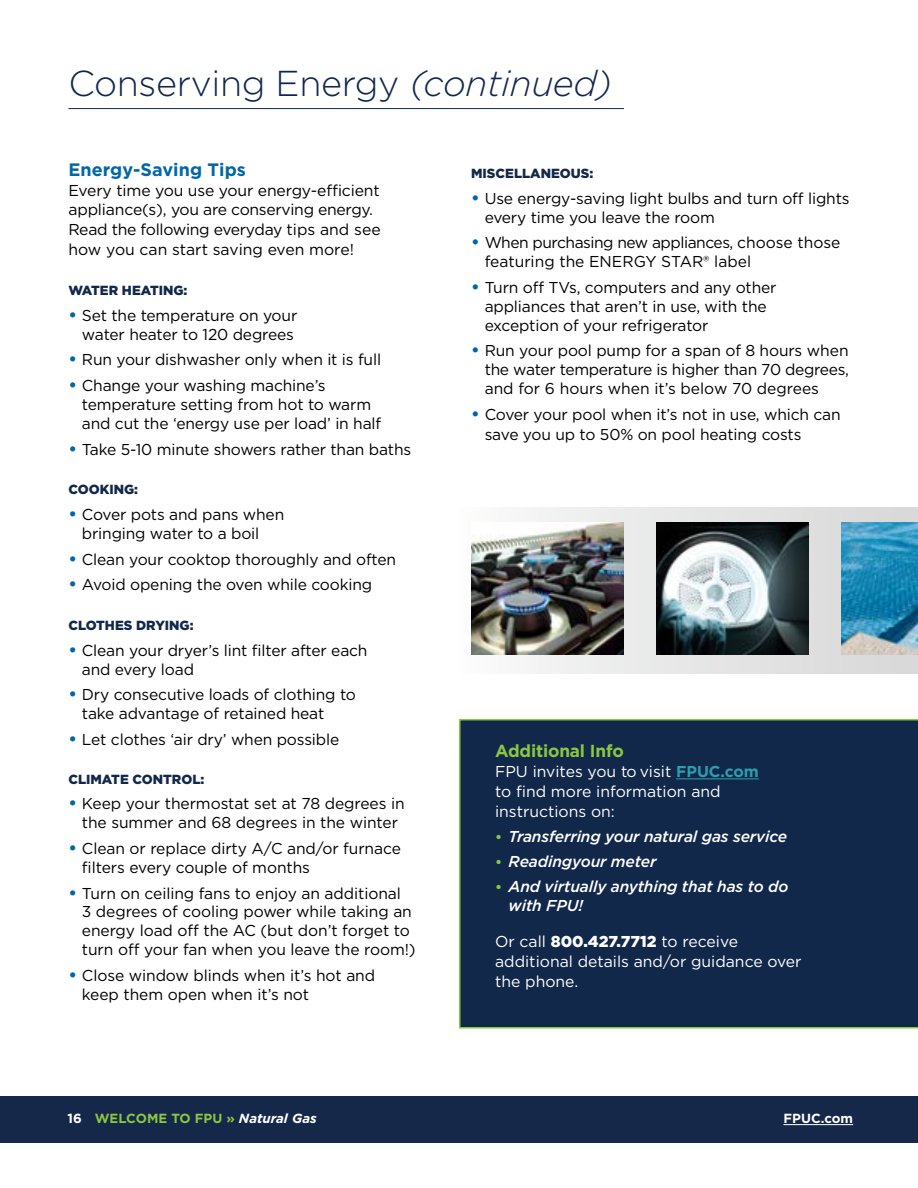
<style>
.page{position:relative;width:918px;height:1188px;background:#fff}
.page>*{position:absolute;margin:0;border:0;box-sizing:border-box;transform-origin:0 0}
.t1{font:300 36px "Gotham";letter-spacing:-.01em;color:#12284b}
.t2{font:700 18px "Gotham";letter-spacing:.005em;color:#0067a6}
.t3{font:700 17.4px "Gotham";letter-spacing:-.01em;color:#8dc63f}
.t4{font:15.75px/18.9px "Gotham";letter-spacing:-.01em;color:#000}
.t5{font:15.75px/20px "Gotham";color:#fff}
.t6{font:italic 500 15.75px/18.3px "Gotham";letter-spacing:-.01em;color:#fff}
.t7{font:900 13.2px "Gotham";color:#12284b}
.t8{font:700 13.2px "Gotham";letter-spacing:.005em;color:#8dc63f}
.t9{font:700 13.2px "Gotham";letter-spacing:.005em;color:#fff}
.s1{font-style:italic}
.s2{font-weight:700;font-size:17.4px;color:#0067a6}
.s3{color:#fff}
.s4{font-style:italic;color:#fff}
.s5{font-weight:700;color:#2b9fad}
.s6{font-weight:700;font-style:normal;font-size:14.25px;color:#8dc63f}
.s7{font-weight:900}
</style>
<div class="page">
<div style="left:459px;top:719px;width:459px;height:310px;background:#12284b"></div>
<hr style="left:676px;top:778px;width:83px;height:1px;background:#2b9fad">
<div style="left:0;top:1096px;width:918px;height:46px;background:#15284a"></div>
<div style="left:459px;top:507px;width:459px;height:167px;background:linear-gradient(to right,#f9f9f9,#d5d5d6)"></div>
<img style="left:842px;top:523px;width:76px;height:132px">
<img style="left:471px;top:523px;width:152px;height:132px">
<img style="left:657px;top:523px;width:152px;height:132px">
<hr style="left:68px;top:108px;width:556px;height:1px;background:#12284b">
<hr style="left:783px;top:1124px;width:70px;height:1px;background:#fff">
<h1 class="t1" style="left:68px;top:60px;width:545px">Conserving Energy <span class="s1">(continued)</span></h1>
<p class="t2" style="left:68px;top:157px;width:179px">Energy-Saving Tips</p>
<p class="t4" style="left:68px;top:180px;width:314px;line-height:20px">Every time you use your energy-efficient appliance(s), you are conserving energy.<br>Read the following everyday tips and see how you can start saving even more!</p>
<p class="t7" style="left:68px;top:282px;width:121px">WATER HEATING:</p>
<p class="t4" style="left:68px;top:306px;width:230px;text-align:right"><span class="s2">•</span> Set the temperature on your water heater to 120 degrees</p>
<p class="t4" style="left:68px;top:350px;width:314px"><span class="s2">•</span> Run your dishwasher only when it is full</p>
<p class="t4" style="left:82px;top:376px;width:301px;text-indent:-14px"><span class="s2">•</span> Change your washing machine’s temperature setting from hot to warm and cut the ‘energy use per load’ in half</p>
<p class="t4" style="left:68px;top:439px;width:344px"><span class="s2">•</span> Take 5-10 minute showers rather than baths</p>
<p class="t7" style="left:68px;top:481px;width:71px">COOKING:</p>
<p class="t4" style="left:82px;top:505px;width:204px;text-indent:-14px"><span class="s2">•</span> Cover pots and pans when bringing water to a boil</p>
<p class="t4" style="left:68px;top:549px;width:329px"><span class="s2">•</span> Clean your cooktop thoroughly and often</p>
<p class="t4" style="left:68px;top:575px;width:305px"><span class="s2">•</span> Avoid opening the oven while cooking</p>
<p class="t7" style="left:68px;top:616px;width:127px">CLOTHES DRYING:</p>
<p class="t4" style="left:82px;top:641px;width:287px;text-indent:-14px"><span class="s2">•</span> Clean your dryer’s lint filter after each and every load</p>
<p class="t4" style="left:82px;top:685px;width:276px;text-indent:-14px"><span class="s2">•</span> Dry consecutive loads of clothing to take advantage of retained heat</p>
<p class="t4" style="left:68px;top:730px;width:272px"><span class="s2">•</span> Let clothes ‘air dry’ when possible</p>
<p class="t7" style="left:68px;top:770px;width:137px">CLIMATE CONTROL:</p>
<p class="t4" style="left:68px;top:794px;width:338px;text-align:center"><span class="s2">•</span> Keep your thermostat set at 78 degrees in the summer and 68 degrees in the winter</p>
<p class="t4" style="left:82px;top:839px;width:321px;text-indent:-14px"><span class="s2">•</span> Clean or replace dirty A/C and/or furnace filters every couple of months</p>
<p class="t4" style="left:82px;top:883px;width:335px;text-indent:-14px"><span class="s2">•</span> Turn on ceiling fans to enjoy an additional<br>3 degrees of cooling power while taking an energy load off the AC (but don’t forget to turn off your fan when you leave the room!)</p>
<p class="t4" style="left:82px;top:966px;width:295px;text-indent:-14px"><span class="s2">•</span> Close window blinds when it’s hot and keep them open when it’s not</p>
<p class="t8" style="left:68px;top:1110px;width:251px"><span class="s3">16</span> WELCOME TO FPU » <span class="s4">Natural Gas</span></p>
<p class="t7" style="left:471px;top:164px;width:124px">MISCELLANEOUS:</p>
<p class="t4" style="left:485px;top:188px;width:366px;text-indent:-14px"><span class="s2">•</span> Use energy-saving light bulbs and turn off lights every time you leave the room</p>
<p class="t4" style="left:485px;top:233px;width:357px;text-indent:-14px"><span class="s2">•</span> When purchasing new appliances, choose those featuring the ENERGY STAR® label</p>
<p class="t4" style="left:485px;top:278px;width:293px;text-indent:-14px"><span class="s2">•</span> Turn off TVs, computers and any other appliances that aren’t in use, with the exception of your refrigerator</p>
<p class="t4" style="left:485px;top:341px;width:366px;text-align:justify;text-indent:-14px"><span class="s2">•</span> Run your pool pump for a span of 8 hours when the water temperature is higher than 70 degrees, and for 6 hours when it’s below 70 degrees</p>
<p class="t4" style="left:485px;top:404px;width:358px;line-height:20px;text-indent:-14px"><span class="s2">•</span> Cover your pool when it’s not in use, which can save you up to 50% on pool heating costs</p>
<p class="t3" style="left:495px;top:740px;width:130px">Additional Info</p>
<p class="t5" style="left:495px;top:761px;width:265px">FPU invites you to visit <span class="s5">FPUC.com </span>to find more information and instructions on:</p>
<p class="t6" style="left:495px;top:827px;width:293px"><span class="s6">•</span> Transferring your natural gas service</p>
<p class="t6" style="left:495px;top:852px;width:163px"><span class="s6">•</span> Readingyour meter</p>
<p class="t6" style="left:509px;top:877px;width:281px;text-indent:-14px"><span class="s6">•</span> And virtually anything that has to do with FPU!</p>
<p class="t5" style="left:495px;top:931px;width:308px">Or call <span class="s7">800.427.7712</span> to receive additional details and/or guidance over the phone.</p>
<p class="t9" style="left:783px;top:1110px;width:71px">FPUC.com</p>
</div>
